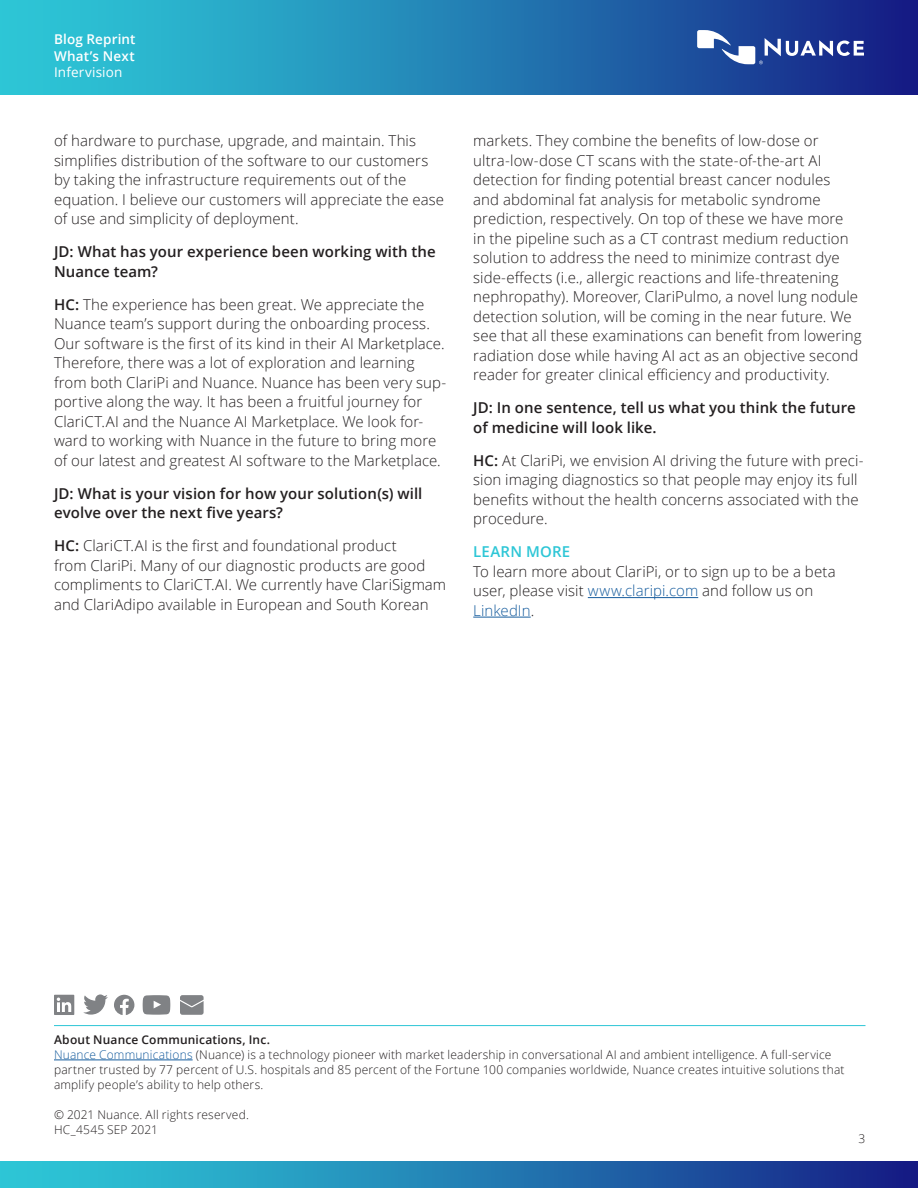
<style>
.page{position:relative;width:918px;height:1188px;background:#fff}
.page>*{position:absolute;margin:0;border:0;box-sizing:border-box;transform-origin:0 0}
.Body_Text_10_13{font:300 15px/19.5px "Open Sans";letter-spacing:.005em;color:#231f20}
.Body_Text_10_13-2{font:600 15px/19.5px "Open Sans";letter-spacing:.005em;color:#231f20}
.Body_Text_10_13-3{font:600 15px "Open Sans";letter-spacing:.015em;color:#2dc6d6}
.Product_Offering_Nam{font:600 13.5px/16.5px "Open Sans";letter-spacing:.015em;color:#fff}
.Product_Offering_Nam-2{font:13.5px "Open Sans";letter-spacing:.01em;color:#fff}
.About_Nuance_Legal{font:300 12px/15px "Open Sans";letter-spacing:.015em;color:#231f20}
.About_Nuance_SemiBol{font:600 12px "Open Sans";letter-spacing:.015em;color:#231f20}
.s1{font-weight:600}
.s2{color:#175d9e}
</style>
<div class="page">
<div style="left:0;top:1161px;width:918px;height:27px;background:linear-gradient(to right,#2fd4dd,#162388)"></div>
<div style="left:0;top:0;width:918px;height:94px;background:linear-gradient(to right,#2fd4dd,#162388)"></div>
<hr style="left:588px;top:597px;width:110px;height:1px;background:#175d9e">
<hr style="left:473px;top:617px;width:58px;height:1px;background:#175d9e">
<svg style="left:697px;top:30px;width:167px;height:34px"></svg>
<svg style="left:54px;top:995px;width:20px;height:20px"></svg>
<svg style="left:83px;top:994px;width:25px;height:21px"></svg>
<svg style="left:114px;top:995px;width:20px;height:20px"></svg>
<svg style="left:143px;top:995px;width:27px;height:20px"></svg>
<svg style="left:180px;top:995px;width:24px;height:20px"></svg>
<hr style="left:54px;top:1025px;width:812px;height:1px;background:#2dc6d6">
<hr style="left:54px;top:1060px;width:139px;height:1px;background:#175d9e">
<p class="Product_Offering_Nam" style="left:54px;top:31px;width:83px">Blog Reprint<br>What’s Next</p>
<p class="Product_Offering_Nam-2" style="left:54px;top:63px;width:70px">Infervision</p>
<p class="Body_Text_10_13" style="left:54px;top:131px;width:392px">of hardware to purchase, upgrade, and maintain. This simplifies distribution of the software to our customers by taking the infrastructure requirements out of the equation. I believe our customers will appreciate the ease of use and simplicity of deployment.</p>
<p class="Body_Text_10_13-2" style="left:54px;top:242px;width:383px">JD: What has your experience been working with the<br>Nuance team?</p>
<p class="Body_Text_10_13" style="left:54px;top:294px;width:394px"><span class="s1">HC:</span> The experience has been great. We appreciate the Nuance team’s support during the onboarding process.<br>Our software is the first of its kind in their AI Marketplace.<br>Therefore, there was a lot of exploration and learning from both ClariPi and Nuance. Nuance has been very sup&shy;portive along the way. It has been a fruitful journey for ClariCT.AI and the Nuance AI Marketplace. We look for&shy;ward to working with Nuance in the future to bring more of our latest and greatest AI software to the Marketplace.</p>
<p class="Body_Text_10_13-2" style="left:54px;top:483px;width:370px">JD: What is your vision for how your solution(s) will evolve over the next five years?</p>
<p class="Body_Text_10_13" style="left:54px;top:536px;width:394px"><span class="s1">HC:</span> ClariCT.AI is the first and foundational product<br>from ClariPi. Many of our diagnostic products are good compliments to ClariCT.AI. We currently have ClariSigmam and ClariAdipo available in European and South Korean</p>
<p class="Body_Text_10_13" style="left:473px;top:131px;width:390px">markets. They combine the benefits of low-dose or ultra-low-dose CT scans with the state-of-the-art AI detection for finding potential breast cancer nodules<br>and abdominal fat analysis for metabolic syndrome prediction, respectively. On top of these we have more<br>in the pipeline such as a CT contrast medium reduction solution to address the need to minimize contrast dye side-effects (i.e., allergic reactions and life-threatening nephropathy). Moreover, ClariPulmo, a novel lung nodule detection solution, will be coming in the near future. We see that all these examinations can benefit from lowering radiation dose while having AI act as an objective second reader for greater clinical efficiency and productivity.</p>
<p class="Body_Text_10_13-2" style="left:473px;top:398px;width:384px">JD: In one sentence, tell us what you think the future of medicine will look like.</p>
<p class="Body_Text_10_13" style="left:473px;top:450px;width:392px"><span class="s1">HC:</span> At ClariPi, we envision AI driving the future with preci&shy;sion imaging diagnostics so that people may enjoy its full benefits without the health concerns associated with the procedure.</p>
<p class="Body_Text_10_13-3" style="left:473px;top:542px;width:98px">LEARN MORE</p>
<p class="Body_Text_10_13" style="left:473px;top:561px;width:364px">To learn more about ClariPi, or to sign up to be a beta user, please visit <span class="s2">www.claripi.com</span> and follow us on<br><span class="s2">LinkedIn</span>.</p>
<p class="About_Nuance_SemiBol" style="left:54px;top:1031px;width:218px">About Nuance Communications, Inc.</p>
<p class="About_Nuance_Legal" style="left:54px;top:1047px;width:792px"><span class="s2">Nuance Communications</span> (Nuance) is a technology pioneer with market leadership in conversational AI and ambient intelligence. A full-service partner trusted by 77 percent of U.S. hospitals and 85 percent of the Fortune 100 companies worldwide, Nuance creates intuitive solutions that amplify people’s ability to help others.</p>
<p class="About_Nuance_Legal" style="left:54px;top:1107px;width:196px">© 2021 Nuance. All rights reserved.</p>
<p class="About_Nuance_Legal" style="left:54px;top:1122px;width:105px">HC_4545 SEP 2021</p>
<p class="About_Nuance_Legal" style="left:859px;top:1131px;width:8px">3</p>
</div>
